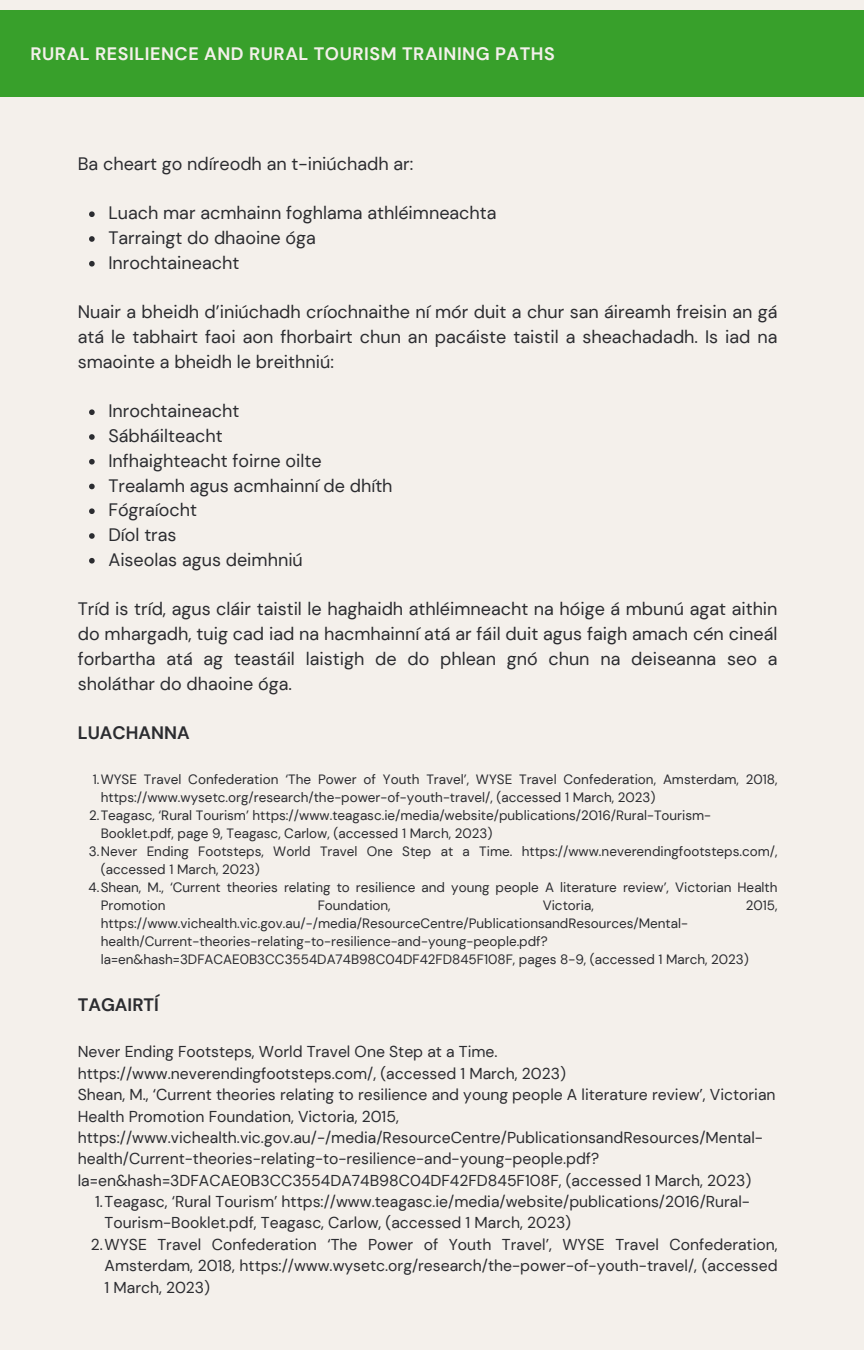
<style>
.page{position:relative;width:864px;height:1350px;background:#f4f0eb}
.page>*{position:absolute;margin:0;border:0;box-sizing:border-box;transform-origin:0 0}
.t1{font:18px/24.8px "DM Sans";color:#2b2c30;text-align:justify}
.t2{font:700 18px "DM Sans";letter-spacing:.03em;color:#f4f0eb}
.t3{font:700 18px "DM Sans";color:#2b2c30}
.t4{font:15.75px/21.4px "DM Sans";color:#2b2c30}
.t5{font:13.5px/18px "DM Sans";color:#2b2c30}
</style>
<div class="page">
<div style="left:0;top:10px;width:864px;height:87px;background:#38a02b"></div>
<svg style="left:89px;top:211px;width:6px;height:6px"></svg>
<svg style="left:89px;top:236px;width:6px;height:6px"></svg>
<svg style="left:89px;top:261px;width:6px;height:6px"></svg>
<svg style="left:89px;top:409px;width:6px;height:6px"></svg>
<svg style="left:89px;top:434px;width:6px;height:6px"></svg>
<svg style="left:89px;top:459px;width:6px;height:6px"></svg>
<svg style="left:89px;top:484px;width:6px;height:5px"></svg>
<svg style="left:89px;top:508px;width:6px;height:6px"></svg>
<svg style="left:89px;top:533px;width:6px;height:6px"></svg>
<svg style="left:89px;top:558px;width:6px;height:6px"></svg>
<p class="t2" style="left:30px;top:42px;width:526px">RURAL RESILIENCE AND RURAL TOURISM TRAINING PATHS</p>
<p class="t1" style="left:78px;top:151px;width:337px">Ba cheart go ndíreodh an t-iniúchadh ar:</p>
<p class="t1" style="left:108px;top:201px;width:390px">Luach mar acmhainn foghlama athléimneachta</p>
<p class="t1" style="left:108px;top:226px;width:209px">Tarraingt do dhaoine óga</p>
<p class="t1" style="left:108px;top:250px;width:133px">Inrochtaineacht</p>
<p class="t1" style="left:78px;top:300px;width:701px">Nuair a bheidh d’iniúchadh críochnaithe ní mór duit a chur san áireamh freisin an gá atá le tabhairt faoi aon fhorbairt chun an pacáiste taistil a sheachadadh. Is iad na smaointe a bheidh le breithniú:</p>
<p class="t1" style="left:108px;top:399px;width:133px">Inrochtaineacht</p>
<p class="t1" style="left:108px;top:424px;width:116px">Sábháilteacht</p>
<p class="t1" style="left:108px;top:448px;width:215px">Infhaighteacht foirne oilte</p>
<p class="t1" style="left:108px;top:473px;width:286px">Trealamh agus acmhainní de dhíth</p>
<p class="t1" style="left:108px;top:498px;width:90px">Fógraíocht</p>
<p class="t1" style="left:108px;top:523px;width:70px">Díol tras</p>
<p class="t1" style="left:108px;top:547px;width:196px">Aiseolas agus deimhniú</p>
<p class="t1" style="left:78px;top:597px;width:701px">Tríd is tríd, agus cláir taistil le haghaidh athléimneacht na hóige á mbunú agat aithin do mhargadh, tuig cad iad na hacmhainní atá ar fáil duit agus faigh amach cén cineál forbartha atá ag teastáil laistigh de do phlean gnó chun na deiseanna seo a sholáthar do dhaoine óga.</p>
<p class="t3" style="left:78px;top:721px;width:113px">LUACHANNA</p>
<p class="t5" style="left:101px;top:770px;width:678px;text-indent:-8px">1.WYSE Travel Confederation ‘The Power of Youth Travel’, WYSE Travel Confederation, Amsterdam, 2018, https://www.wysetc.org/research/the-power-of-youth-travel/, (accessed 1 March, 2023)</p>
<p class="t5" style="left:101px;top:806px;width:612px;text-indent:-12px">2.Teagasc, ‘Rural Tourism’ https://www.teagasc.ie/media/website/publications/2016/Rural-Tourism-<br>Booklet.pdf, page 9, Teagasc, Carlow, (accessed 1 March, 2023)</p>
<p class="t5" style="left:101px;top:842px;width:678px;text-indent:-12px">3.Never Ending Footsteps, World Travel One Step at a Time. https://www.neverendingfootsteps.com/, (accessed 1 March, 2023)</p>
<p class="t5" style="left:101px;top:878px;width:678px;text-indent:-12px">4.Shean, M., ‘Current theories relating to resilience and young people A literature review’, Victorian Health<br>Promotion</p>
<p class="t5" style="left:318px;top:896px;width:74px">Foundation,</p>
<p class="t5" style="left:543px;top:896px;width:52px">Victoria,</p>
<p class="t5" style="left:746px;top:896px;width:33px">2015,</p>
<p class="t5" style="left:101px;top:914px;width:650px">https://www.vichealth.vic.gov.au/-/media/ResourceCentre/PublicationsandResources/Mental&shy;health/Current-theories-relating-to-resilience-and-young-people.pdf? la=en&amp;hash=3DFACAE0B3CC3554DA74B98C04DF42FD845F108F, pages 8-9, (accessed 1 March, 2023)</p>
<p class="t3" style="left:78px;top:993px;width:83px">TAGAIRTÍ</p>
<p class="t4" style="left:78px;top:1041px;width:490px">Never Ending Footsteps, World Travel One Step at a Time. https://www.neverendingfootsteps.com/, (accessed 1 March, 2023)</p>
<p class="t4" style="left:78px;top:1084px;width:699px">Shean, M., ‘Current theories relating to resilience and young people A literature review’, Victorian Health Promotion Foundation, Victoria, 2015, https://www.vichealth.vic.gov.au/-/media/ResourceCentre/PublicationsandResources/Mental&shy;health/Current-theories-relating-to-resilience-and-young-people.pdf? la=en&amp;hash=3DFACAE0B3CC3554DA74B98C04DF42FD845F108F, (accessed 1 March, 2023)</p>
<p class="t4" style="left:105px;top:1191px;width:647px;text-indent:-9px">1.Teagasc, ‘Rural Tourism’ https://www.teagasc.ie/media/website/publications/2016/Rural-<br>Tourism-Booklet.pdf, Teagasc, Carlow, (accessed 1 March, 2023)</p>
<p class="t4" style="left:105px;top:1234px;width:675px;text-align:justify;text-indent:-14px">2.WYSE Travel Confederation ‘The Power of Youth Travel’, WYSE Travel Confederation, Amsterdam, 2018, https://www.wysetc.org/research/the-power-of-youth-travel/, (accessed 1 March, 2023)</p>
</div>
